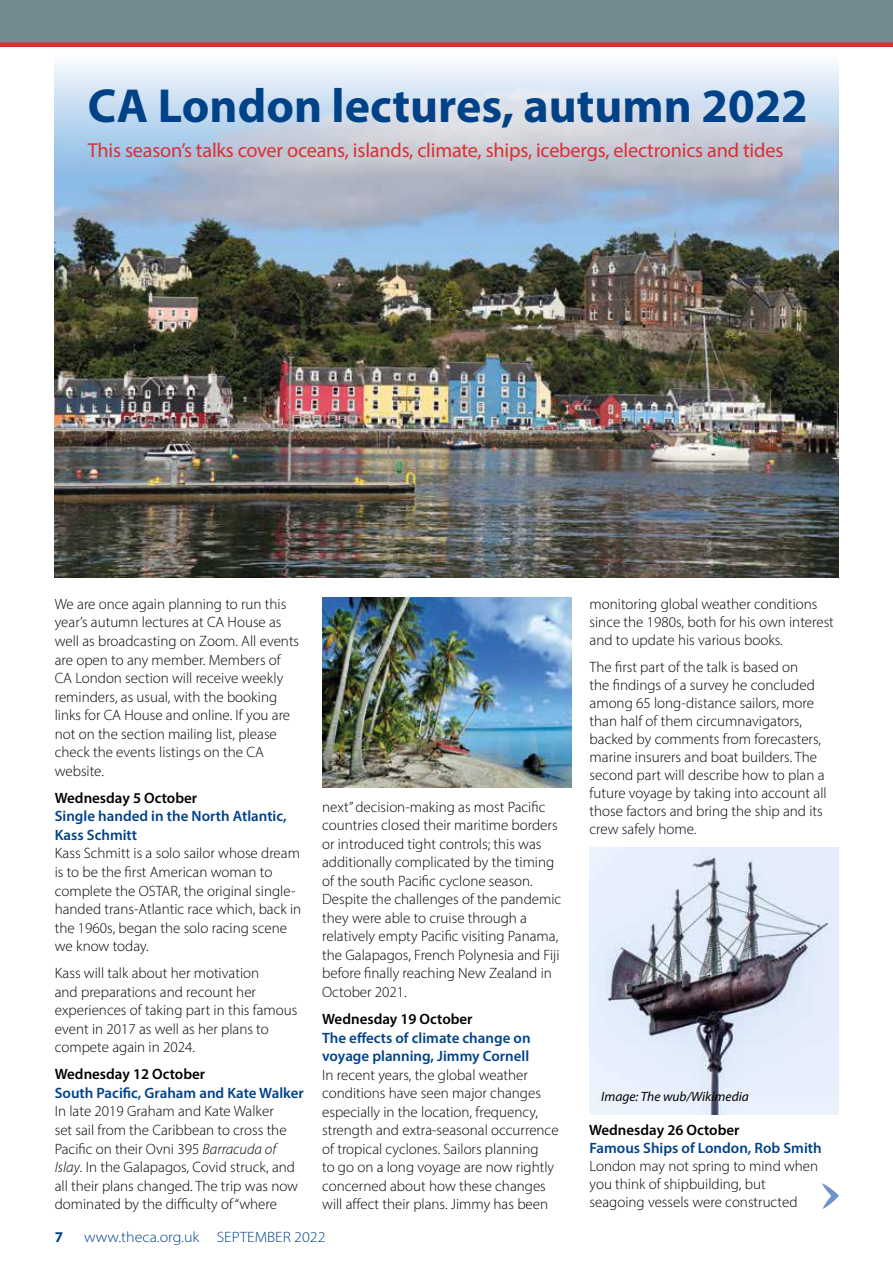
<style>
.page{position:relative;width:893px;height:1263px;background:#fff}
.page>*{position:absolute;margin:0;border:0;box-sizing:border-box;transform-origin:0 0}
.t1{font:700 48px "Myriad Pro";color:#004288}
.t2{font:20.25px "Myriad Pro";letter-spacing:-.01em;color:#dc2f34}
.t3{font:300 15px/18.6px "Myriad Pro";color:#000}
.t4{font:600 15px/18.6px "Myriad Pro";color:#004288}
.t5{font:600 15px "Myriad Pro";color:#000}
.t6{font:300 15px "Myriad Pro";color:#004288;scale:1.07 1}
.t7{font:700 15px "Myriad Pro";color:#004288}
.t8{font:italic 13.5px "Myriad Pro";color:#000}
.s1{font-style:italic}
</style>
<div class="page">
<div style="left:0;top:0;width:893px;height:43px;background:#748a91"></div>
<hr style="left:0;top:43px;width:893px;height:4px;background:#dc2f34">
<img style="left:590px;top:847px;width:249px;height:267px">
<img style="left:322px;top:598px;width:249px;height:190px">
<img style="left:54px;top:63px;width:785px;height:514px">
<svg style="left:822px;top:1183px;width:17px;height:26px"></svg>
<h1 class="t1" style="left:88px;top:74px;width:722px">CA London lectures, autumn 2022</h1>
<h2 class="t2" style="left:88px;top:138px;width:697px">This season’s talks cover oceans, islands, climate, ships, icebergs, electronics and tides</h2>
<p class="t3" style="left:55px;top:594px;width:246px">We are once again planning to run this year’s autumn lectures at CA House as well as broadcasting on Zoom. All events are open to any member. Members of CA London section will receive weekly reminders, as usual, with the booking links for CA House and online. If you are not on the section mailing list, please check the events listings on the CA website.</p>
<p class="t5" style="left:55px;top:788px;width:144px">Wednesday 5 October</p>
<p class="t4" style="left:55px;top:807px;width:233px">Single handed in the North Atlantic,<br>Kass Schmitt</p>
<p class="t3" style="left:55px;top:844px;width:248px">Kass Schmitt is a solo sailor whose dream is to be the first American woman to complete the OSTAR, the original single&shy;handed trans-Atlantic race which, back in the 1960s, began the solo racing scene we know today.</p>
<p class="t3" style="left:55px;top:964px;width:244px">Kass will talk about her motivation<br>and preparations and recount her experiences of taking part in this famous event in 2017 as well as her plans to compete again in 2024.</p>
<p class="t5" style="left:55px;top:1065px;width:152px">Wednesday 12 October</p>
<p class="t4" style="left:55px;top:1083px;width:251px">South Pacific, Graham and Kate Walker</p>
<p class="t3" style="left:55px;top:1102px;width:245px">In late 2019 Graham and Kate Walker<br>set sail from the Caribbean to cross the Pacific on their Ovni 395 <span class="s1">Barracuda of Islay</span>. In the Galapagos, Covid struck, and all their plans changed. The trip was now dominated by the difficulty of “where</p>
<p class="t3" style="left:322px;top:797px;width:241px">next” decision-making as most Pacific countries closed their maritime borders or introduced tight controls; this was additionally complicated by the timing of the south Pacific cyclone season.<br>Despite the challenges of the pandemic they were able to cruise through a relatively empty Pacific visiting Panama, the Galapagos, French Polynesia and Fiji before finally reaching New Zealand in October 2021.</p>
<p class="t5" style="left:322px;top:1009px;width:152px">Wednesday 19 October</p>
<p class="t4" style="left:322px;top:1028px;width:210px">The effects of climate change on voyage planning, Jimmy Cornell</p>
<p class="t3" style="left:322px;top:1065px;width:238px">In recent years, the global weather conditions have seen major changes especially in the location, frequency, strength and extra-seasonal occurrence of tropical cyclones. Sailors planning<br>to go on a long voyage are now rightly concerned about how these changes will affect their plans. Jimmy has been</p>
<p class="t7" style="left:55px;top:1227px;width:10px">7</p>
<p class="t6" style="left:84px;top:1227px;width:227px">www.theca.org.uk SEPTEMBER 2022</p>
<p class="t3" style="left:590px;top:595px;width:246px;line-height:18px">monitoring global weather conditions since the 1980s, both for his own interest and to update his various books.</p>
<p class="t3" style="left:590px;top:657px;width:239px;line-height:18px">The first part of the talk is based on<br>the findings of a survey he concluded among 65 long-distance sailors, more than half of them circumnavigators, backed by comments from forecasters, marine insurers and boat builders. The second part will describe how to plan a future voyage by taking into account all those factors and bring the ship and its crew safely home.</p>
<p class="t8" style="left:601px;top:1088px;width:149px">Image: The wub/Wikimedia</p>
<p class="t5" style="left:589px;top:1120px;width:152px">Wednesday 26 October</p>
<p class="t4" style="left:590px;top:1138px;width:234px">Famous Ships of London, Rob Smith</p>
<p class="t3" style="left:590px;top:1157px;width:230px;line-height:18px">London may not spring to mind when you think of shipbuilding, but seagoing vessels were constructed</p>
</div>
